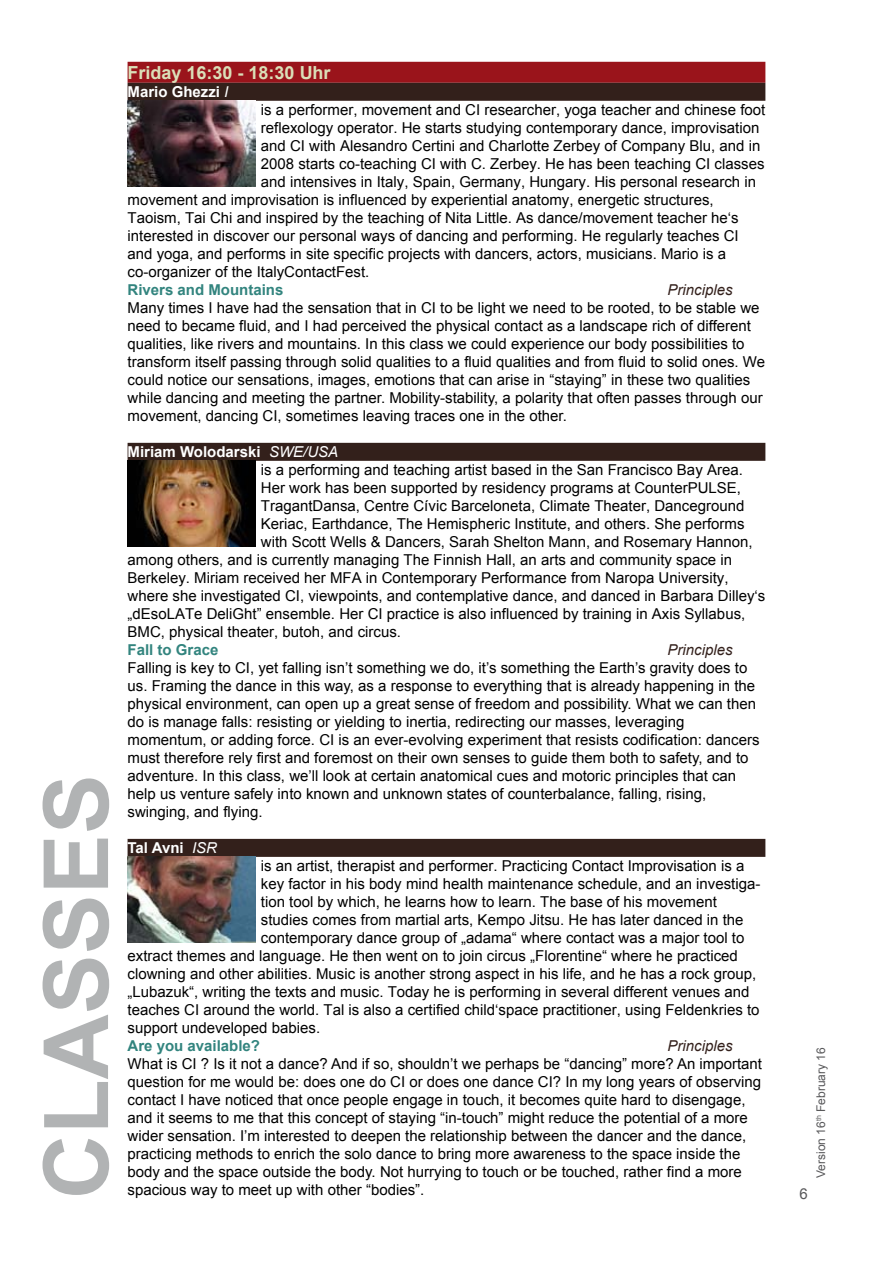
<style>
.page{position:relative;width:893px;height:1263px;background:#fff}
.page>*{position:absolute;margin:0;border:0;box-sizing:border-box;transform-origin:0 0}
.t1{font:700 90px "Arial";color:#b1b3b4}
.t2{font:700 18px "Arial";color:#dbdfb8}
.t3{font:15px/18px "Arial";color:#000}
.t4{font:700 15px "Arial";color:#fff}
.t5{font:700 15px "Arial";color:#32847e}
.t6{font:italic 15px "Arial";color:#33201b}
.t7{font:15px "Arial";color:#58585a}
.t8{font:12px "Arial";color:#58585a}
.s1{font-weight:400;font-style:italic}
</style>
<div class="page">
<div style="left:128px;top:62px;width:637px;height:21px;background:#9a141b"></div>
<div style="left:128px;top:83px;width:637px;height:18px;background:#33201b"></div>
<div style="left:128px;top:443px;width:637px;height:18px;background:#33201b"></div>
<div style="left:128px;top:839px;width:637px;height:18px;background:#33201b"></div>
<img style="left:128px;top:101px;width:127px;height:86px">
<img style="left:128px;top:461px;width:127px;height:86px">
<img style="left:128px;top:857px;width:127px;height:86px">
<h1 class="t1" style="left:17px;top:1199px;width:427px;rotate:-90deg">CLASSES</h1>
<p class="t2" style="left:128px;top:60px;width:205px">Friday 16:30 - 18:30 Uhr</p>
<p class="t4" style="left:128px;top:81px;width:102px">Mario Ghezzi <span class="s1">I</span></p>
<p class="t3" style="left:261px;top:100px;width:506px">is a performer, movement and CI researcher, yoga teacher and chinese foot</p>
<p class="t3" style="left:261px;top:118px;width:500px">reflexology operator. He starts studying contemporary dance, improvisation</p>
<p class="t3" style="left:261px;top:136px;width:501px">and CI with Alesandro Certini and Charlotte Zerbey of Company Blu, and in</p>
<p class="t3" style="left:261px;top:154px;width:505px">2008 starts co-teaching CI with C. Zerbey. He has been teaching CI classes</p>
<p class="t3" style="left:261px;top:172px;width:497px">and intensives in Italy, Spain, Germany, Hungary. His personal research in</p>
<p class="t3" style="left:128px;top:190px;width:588px">movement and improvisation is influenced by experiential anatomy, energetic structures,</p>
<p class="t3" style="left:128px;top:208px;width:613px">Taoism, Tai Chi and inspired by the teaching of Nita Little. As dance/movement teacher he‘s</p>
<p class="t3" style="left:128px;top:226px;width:613px">interested in discover our personal ways of dancing and performing. He regularly teaches CI</p>
<p class="t3" style="left:128px;top:244px;width:600px">and yoga, and performs in site specific projects with dancers, actors, musicians. Mario is a</p>
<p class="t3" style="left:128px;top:262px;width:243px">co-organizer of the ItalyContactFest.</p>
<p class="t5" style="left:128px;top:279px;width:157px">Rivers and Mountains</p>
<p class="t6" style="left:668px;top:280px;width:67px">Principles</p>
<p class="t3" style="left:128px;top:298px;width:639px">Many times I have had the sensation that in CI to be light we need to be rooted, to be stable we need to became fluid, and I had perceived the physical contact as a landscape rich of different qualities, like rivers and mountains. In this class we could experience our body possibilities to transform itself passing through solid qualities to a fluid qualities and from fluid to solid ones. We could notice our sensations, images, emotions that can arise in “staying” in these two qualities while dancing and meeting the partner. Mobility-stability, a polarity that often passes through our movement, dancing CI, sometimes leaving traces one in the other.</p>
<p class="t4" style="left:128px;top:441px;width:212px">Miriam Wolodarski <span class="s1">SWE/USA</span></p>
<p class="t3" style="left:261px;top:460px;width:483px">is a performing and teaching artist based in the San Francisco Bay Area.</p>
<p class="t3" style="left:261px;top:478px;width:482px">Her work has been supported by residency programs at CounterPULSE,</p>
<p class="t3" style="left:261px;top:496px;width:485px">TragantDansa, Centre Cívic Barceloneta, Climate Theater, Danceground</p>
<p class="t3" style="left:261px;top:514px;width:485px">Keriac, Earthdance, The Hemispheric Institute, and others. She performs</p>
<p class="t3" style="left:261px;top:532px;width:493px">with Scott Wells &amp; Dancers, Sarah Shelton Mann, and Rosemary Hannon,</p>
<p class="t3" style="left:128px;top:550px;width:606px">among others, and is currently managing The Finnish Hall, an arts and community space in</p>
<p class="t3" style="left:128px;top:568px;width:602px">Berkeley. Miriam received her MFA in Contemporary Performance from Naropa University,</p>
<p class="t3" style="left:128px;top:586px;width:639px">where she investigated CI, viewpoints, and contemplative dance, and danced in Barbara Dilley‘s</p>
<p class="t3" style="left:128px;top:604px;width:619px">„dEsoLATe DeliGht” ensemble. Her CI practice is also influenced by training in Axis Syllabus,</p>
<p class="t3" style="left:128px;top:622px;width:275px">BMC, physical theater, butoh, and circus.</p>
<p class="t5" style="left:128px;top:639px;width:92px">Fall to Grace</p>
<p class="t6" style="left:668px;top:640px;width:67px">Principles</p>
<p class="t3" style="left:128px;top:658px;width:633px">Falling is key to CI, yet falling isn’t something we do, it’s something the Earth’s gravity does to us. Framing the dance in this way, as a response to everything that is already happening in the physical environment, can open up a great sense of freedom and possibility. What we can then do is manage falls: resisting or yielding to inertia, redirecting our masses, leveraging momentum, or adding force. CI is an ever-evolving experiment that resists codification: dancers must therefore rely first and foremost on their own senses to guide them both to safety, and to adventure. In this class, we’ll look at certain anatomical cues and motoric principles that can help us venture safely into known and unknown states of counterbalance, falling, rising, swinging, and flying.</p>
<p class="t4" style="left:128px;top:837px;width:91px">Tal Avni <span class="s1">ISR</span></p>
<p class="t3" style="left:261px;top:856px;width:485px">is an artist, therapist and performer. Practicing Contact Improvisation is a</p>
<p class="t3" style="left:261px;top:874px;width:501px">key factor in his body mind health maintenance schedule, and an investiga-</p>
<p class="t3" style="left:261px;top:892px;width:458px">tion tool by which, he learns how to learn. The base of his movement</p>
<p class="t3" style="left:261px;top:910px;width:484px">studies comes from martial arts, Kempo Jitsu. He has later danced in the</p>
<p class="t3" style="left:261px;top:928px;width:485px">contemporary dance group of „adama“ where contact was a major tool to</p>
<p class="t3" style="left:128px;top:946px;width:612px">extract themes and language. He then went on to join circus „Florentine“ where he practiced</p>
<p class="t3" style="left:128px;top:964px;width:630px">clowning and other abilities. Music is another strong aspect in his life, and he has a rock group,</p>
<p class="t3" style="left:128px;top:982px;width:623px">„Lubazuk“, writing the texts and music. Today he is performing in several different venues and</p>
<p class="t3" style="left:128px;top:1000px;width:633px">teaches CI around the world. Tal is also a certified child‘space practitioner, using Feldenkries to</p>
<p class="t3" style="left:128px;top:1018px;width:194px">support undeveloped babies.</p>
<p class="t5" style="left:128px;top:1035px;width:134px">Are you available?</p>
<p class="t6" style="left:668px;top:1036px;width:67px">Principles</p>
<p class="t3" style="left:128px;top:1054px;width:636px">What is CI ? Is it not a dance? And if so, shouldn’t we perhaps be “dancing” more? An important question for me would be: does one do CI or does one dance CI? In my long years of observing contact I have noticed that once people engage in touch, it becomes quite hard to disengage, and it seems to me that this concept of staying “in-touch” might reduce the potential of a more wider sensation. I’m interested to deepen the relationship between the dancer and the dance, practicing methods to enrich the solo dance to bring more awareness to the space inside the body and the space outside the body. Not hurrying to touch or be touched, rather find a more spacious way to meet up with other “bodies”.</p>
<p class="t7" style="left:800px;top:1184px;width:10px">6</p>
<p class="t8" style="left:813px;top:1178px;width:132px;rotate:-90deg">Version 16<sup>th</sup> February 16</p>
</div>
